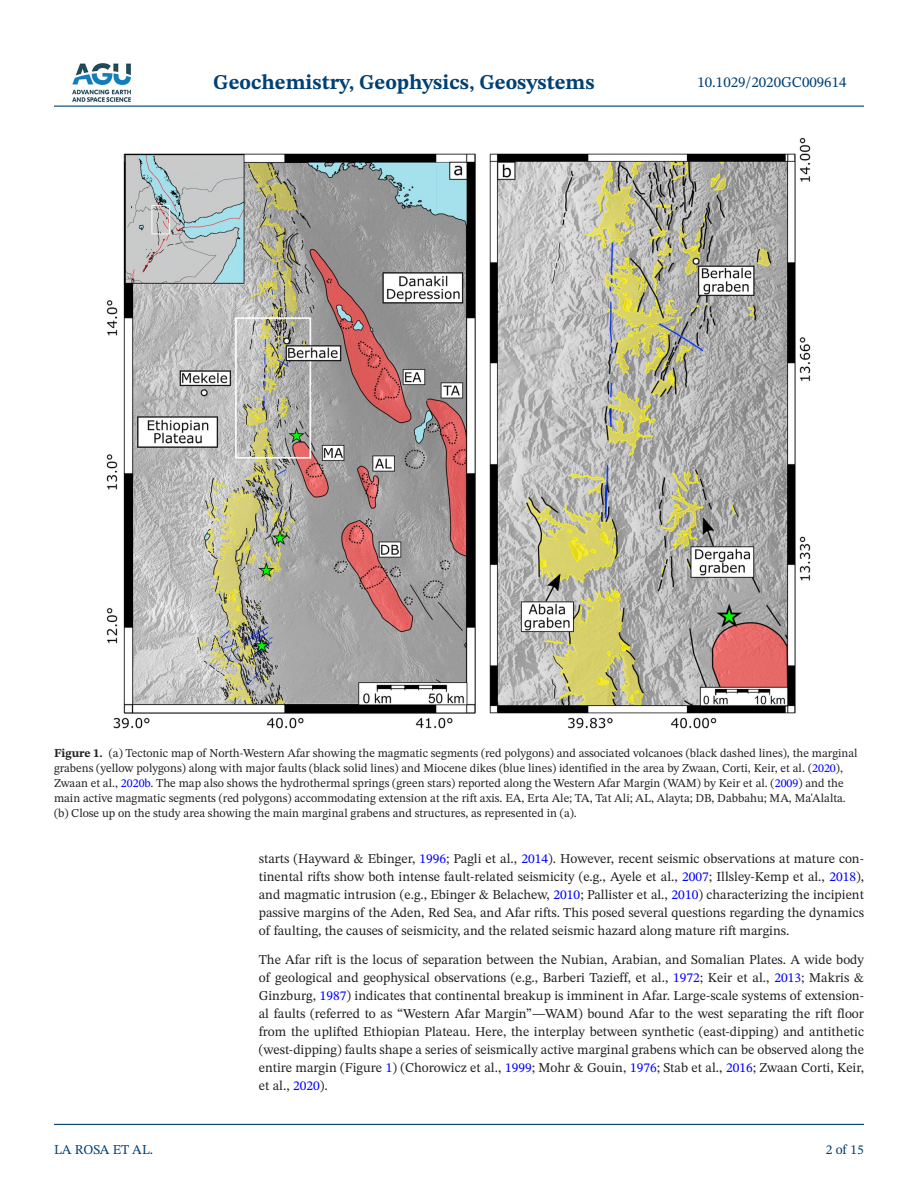
<style>
.page{position:relative;width:918px;height:1188px;background:#fff}
.page>*{position:absolute;margin:0;border:0;box-sizing:border-box;transform-origin:0 0}
.t1{font:700 21px "STIX Two Text";color:#004073}
.t2{font:15px "STIX Two Text";color:#004073}
.t3{font:13.5px/18px "STIX Two Text";color:#231f20;text-align:justify}
.t4{font:13.5px "STIX Two Text";color:#004073}
.t5{font:12px/15px "STIX Two Text";color:#231f20}
.s1{font-weight:700}
.s2{color:#00f}
</style>
<div class="page">
<hr style="left:54px;top:106px;width:810px;height:1px;background:#004073">
<hr style="left:54px;top:1124px;width:810px;height:1px;background:#004073">
<img style="left:72px;top:63px;width:59px;height:39px">
<img style="left:106px;top:137px;width:704px;height:592px">
<h1 class="t1" style="left:213px;top:67px;width:383px">Geochemistry, Geophysics, Geosystems</h1>
<p class="t2" style="left:697px;top:72px;width:151px">10.1029/2020GC009614</p>
<p class="t5" style="left:54px;top:746px;width:805px"><span class="s1">Figure 1.</span> (a) Tectonic map of North-Western Afar showing the magmatic segments (red polygons) and associated volcanoes (black dashed lines), the marginal grabens (yellow polygons) along with major faults (black solid lines) and Miocene dikes (blue lines) identified in the area by Zwaan, Corti, Keir, et al. (<span class="s2">2020</span>), Zwaan et al., <span class="s2">2020b</span>. The map also shows the hydrothermal springs (green stars) reported along the Western Afar Margin (WAM) by Keir et al. (<span class="s2">2009</span>) and the main active magmatic segments (red polygons) accommodating extension at the rift axis. EA, Erta Ale; TA, Tat Ali; AL, Alayta; DB, Dabbahu; MA, Ma'Alalta. (b) Close up on the study area showing the main marginal grabens and structures, as represented in (a).</p>
<p class="t4" style="left:54px;top:1140px;width:101px">LA ROSA ET AL.</p>
<p class="t3" style="left:259px;top:850px;width:607px">starts (Hayward &amp; Ebinger, <span class="s2">1996</span>; Pagli et al., <span class="s2">2014</span>). However, recent seismic observations at mature con&shy;tinental rifts show both intense fault-related seismicity (e.g., Ayele et al., <span class="s2">2007</span>; Illsley-Kemp et al., <span class="s2">2018</span>), and magmatic intrusion (e.g., Ebinger &amp; Belachew, <span class="s2">2010</span>; Pallister et al., <span class="s2">2010</span>) characterizing the incipient passive margins of the Aden, Red Sea, and Afar rifts. This posed several questions regarding the dynamics of faulting, the causes of seismicity, and the related seismic hazard along mature rift margins.</p>
<p class="t3" style="left:259px;top:950px;width:607px">The Afar rift is the locus of separation between the Nubian, Arabian, and Somalian Plates. A wide body of geological and geophysical observations (e.g., Barberi Tazieff, et al., <span class="s2">1972</span>; Keir et al., <span class="s2">2013</span>; Makris &amp; Ginzburg, <span class="s2">1987</span>) indicates that continental breakup is imminent in Afar. Large-scale systems of extension&shy;al faults (referred to as “Western Afar Margin”—WAM) bound Afar to the west separating the rift floor from the uplifted Ethiopian Plateau. Here, the interplay between synthetic (east-dipping) and antithetic (west-dipping) faults shape a series of seismically active marginal grabens which can be observed along the entire margin (Figure <span class="s2">1</span>) (Chorowicz et al., <span class="s2">1999</span>; Mohr &amp; Gouin, <span class="s2">1976</span>; Stab et al., <span class="s2">2016</span>; Zwaan Corti, Keir, et al., <span class="s2">2020</span>).</p>
<p class="t4" style="left:826px;top:1140px;width:40px">2 of 15</p>
</div>
